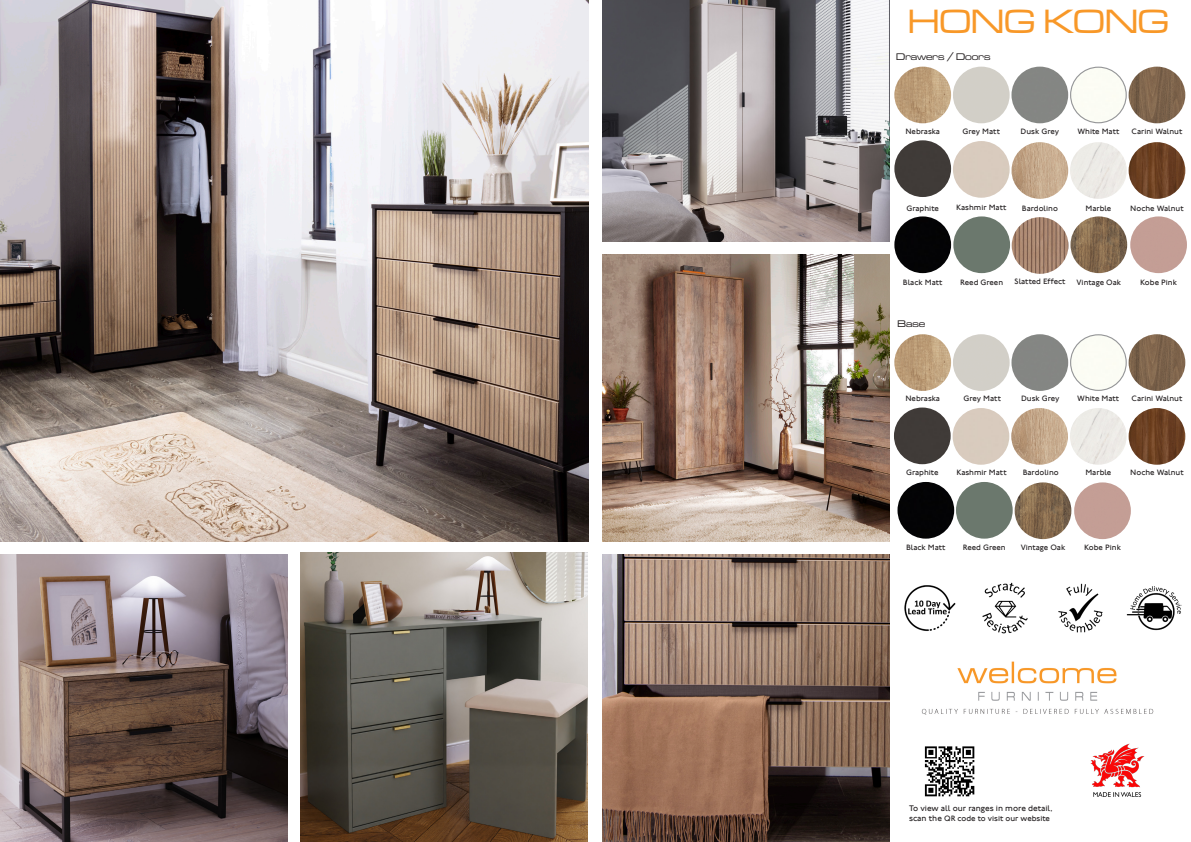
<style>
.page{position:relative;width:1191px;height:842px;background:#fff}
.page>*{position:absolute;margin:0;border:0;box-sizing:border-box;transform-origin:0 0}
.t1{font:35px "Microgramma D Medi Exte";color:#f89828}
.t2{font:10px "Microgramma D Medi Exte";color:#231f20}
.Bulletpoints{font:8.4px "Johnston 100 W03";color:#231f20}
.Bulletpoints-2{font:8px "Johnston 100 W03";color:#231f20}
.s1{font-size:8.4px}
</style>
<div class="page">
<img style="left:602px;top:254px;width:287px;height:287px">
<img style="left:602px;top:0;width:287px;height:241px">
<img style="left:602px;top:555px;width:287px;height:287px">
<img style="left:0;top:0;width:588px;height:541px">
<img style="left:0;top:555px;width:287px;height:287px">
<img style="left:1011px;top:217px;width:57px;height:57px;border-radius:28px">
<img style="left:300px;top:552px;width:287px;height:290px">
<img style="left:921px;top:661px;width:233px;height:54px">
<img style="left:924px;top:746px;width:51px;height:51px">
<div style="left:1011px;top:67px;width:57px;height:56px;background:#848683;border-radius:28px"></div>
<img style="left:1128px;top:142px;width:57px;height:57px;border-radius:28px">
<img style="left:894px;top:67px;width:57px;height:56px;border-radius:28px">
<div style="left:894px;top:140px;width:57px;height:57px;background:#403b38;border-radius:28px"></div>
<div style="left:1070px;top:67px;width:56px;height:56px;background:#fcfcf4;border-radius:28px"></div>
<div style="left:1070px;top:67px;width:56px;height:56px;border:1px solid #949597;border-radius:50%"></div>
<div style="left:953px;top:216px;width:57px;height:57px;background:#6b786d;border-radius:28px"></div>
<img style="left:1070px;top:142px;width:56px;height:57px;border-radius:28px">
<img style="left:1011px;top:142px;width:57px;height:57px;border-radius:28px">
<div style="left:953px;top:67px;width:56px;height:56px;background:#d2cfc7;border-radius:28px"></div>
<img style="left:1128px;top:67px;width:57px;height:56px;border-radius:28px">
<div style="left:894px;top:216px;width:57px;height:57px;background:#040305;border-radius:28px"></div>
<div style="left:953px;top:141px;width:56px;height:57px;background:#d9cbbe;border-radius:28px"></div>
<div style="left:1011px;top:334px;width:57px;height:57px;background:#848683;border-radius:28px"></div>
<img style="left:894px;top:334px;width:57px;height:57px;border-radius:28px">
<div style="left:1070px;top:335px;width:56px;height:55px;background:#fcfcf4;border-radius:28px"></div>
<div style="left:1070px;top:334px;width:56px;height:57px;border:1px solid #949597;border-radius:50%"></div>
<div style="left:953px;top:334px;width:56px;height:57px;background:#d2cfc8;border-radius:28px"></div>
<img style="left:1128px;top:334px;width:57px;height:57px;border-radius:28px">
<div style="left:956px;top:482px;width:56px;height:57px;background:#6b786d;border-radius:28px"></div>
<div style="left:897px;top:482px;width:57px;height:57px;background:#040305;border-radius:28px"></div>
<img style="left:1128px;top:408px;width:57px;height:57px;border-radius:28px">
<div style="left:894px;top:407px;width:56px;height:57px;background:#403b38;border-radius:28px"></div>
<img style="left:1070px;top:408px;width:56px;height:57px;border-radius:28px">
<img style="left:1011px;top:408px;width:57px;height:57px;border-radius:28px">
<div style="left:952px;top:408px;width:57px;height:57px;background:#d9cbbe;border-radius:28px"></div>
<img style="left:904px;top:585px;width:52px;height:46px">
<img style="left:1058px;top:583px;width:45px;height:50px">
<img style="left:982px;top:582px;width:46px;height:52px">
<img style="left:1126px;top:586px;width:56px;height:45px">
<img style="left:1070px;top:216px;width:57px;height:57px;border-radius:28px">
<img style="left:1014px;top:482px;width:57px;height:57px;border-radius:28px">
<img style="left:1090px;top:743px;width:55px;height:54px">
<div style="left:1130px;top:216px;width:57px;height:57px;background:#c49e95;border-radius:28px"></div>
<div style="left:1074px;top:482px;width:56px;height:57px;background:#c49e95;border-radius:28px"></div>
<p class="t1" style="left:908px;top:0;width:262px">HONG KONG</p>
<p class="t2" style="left:896px;top:50px;width:96px">Drawers / Doors</p>
<p class="Bulletpoints-2" style="left:905px;top:127px;width:36px">Nebraska</p>
<p class="Bulletpoints-2" style="left:1020px;top:127px;width:40px">Dusk Grey</p>
<p class="Bulletpoints-2" style="left:962px;top:127px;width:39px">Grey Matt</p>
<p class="Bulletpoints-2" style="left:1131px;top:127px;width:52px">Carini Walnut</p>
<p class="Bulletpoints-2" style="left:1077px;top:127px;width:44px">White Matt</p>
<p class="Bulletpoints-2" style="left:956px;top:203px;width:52px">Kashmir Matt</p>
<p class="Bulletpoints-2" style="left:906px;top:204px;width:34px">Graphite</p>
<p class="Bulletpoints-2" style="left:1130px;top:204px;width:55px">Noche Walnut</p>
<p class="Bulletpoints-2" style="left:1021px;top:204px;width:38px">Bardolino</p>
<p class="Bulletpoints-2" style="left:1085px;top:204px;width:27px">Marble</p>
<p class="Bulletpoints-2" style="left:903px;top:278px;width:41px">Black Matt</p>
<p class="t2" style="left:897px;top:317px;width:29px">Base</p>
<p class="Bulletpoints-2" style="left:960px;top:278px;width:44px">Reed Green</p>
<p class="Bulletpoints-2" style="left:1014px;top:277px;width:53px">Slatted Effect</p>
<p class="Bulletpoints-2" style="left:1076px;top:278px;width:46px">Vintage Oak</p>
<p class="Bulletpoints-2" style="left:1140px;top:278px;width:38px">Kobe Pink</p>
<p class="Bulletpoints-2" style="left:905px;top:394px;width:36px">Nebraska</p>
<p class="Bulletpoints-2" style="left:963px;top:394px;width:39px">Grey Matt</p>
<p class="Bulletpoints-2" style="left:1021px;top:394px;width:40px">Dusk Grey</p>
<p class="Bulletpoints-2" style="left:1077px;top:394px;width:44px">White Matt</p>
<p class="Bulletpoints-2" style="left:1131px;top:394px;width:52px">Carini Walnut</p>
<p class="Bulletpoints-2" style="left:906px;top:468px;width:34px">Graphite</p>
<p class="Bulletpoints-2" style="left:956px;top:468px;width:52px">Kashmir Matt</p>
<p class="Bulletpoints-2" style="left:1022px;top:468px;width:38px">Bardolino</p>
<p class="Bulletpoints-2" style="left:1085px;top:468px;width:27px">Marble</p>
<p class="Bulletpoints-2" style="left:1130px;top:468px;width:55px">Noche Walnut</p>
<p class="Bulletpoints-2" style="left:906px;top:543px;width:41px">Black Matt</p>
<p class="Bulletpoints-2" style="left:963px;top:543px;width:44px">Reed Green</p>
<p class="Bulletpoints-2" style="left:1020px;top:543px;width:46px">Vintage Oak</p>
<p class="Bulletpoints-2" style="left:1084px;top:543px;width:38px">Kobe Pink</p>
<p class="Bulletpoints" style="left:909px;top:803px;width:145px">To view all our ranges in more detail,</p>
<p class="Bulletpoints-2" style="left:909px;top:813px;width:142px"><span class="s1">scan the</span> QR code to visit our website</p>
</div>
